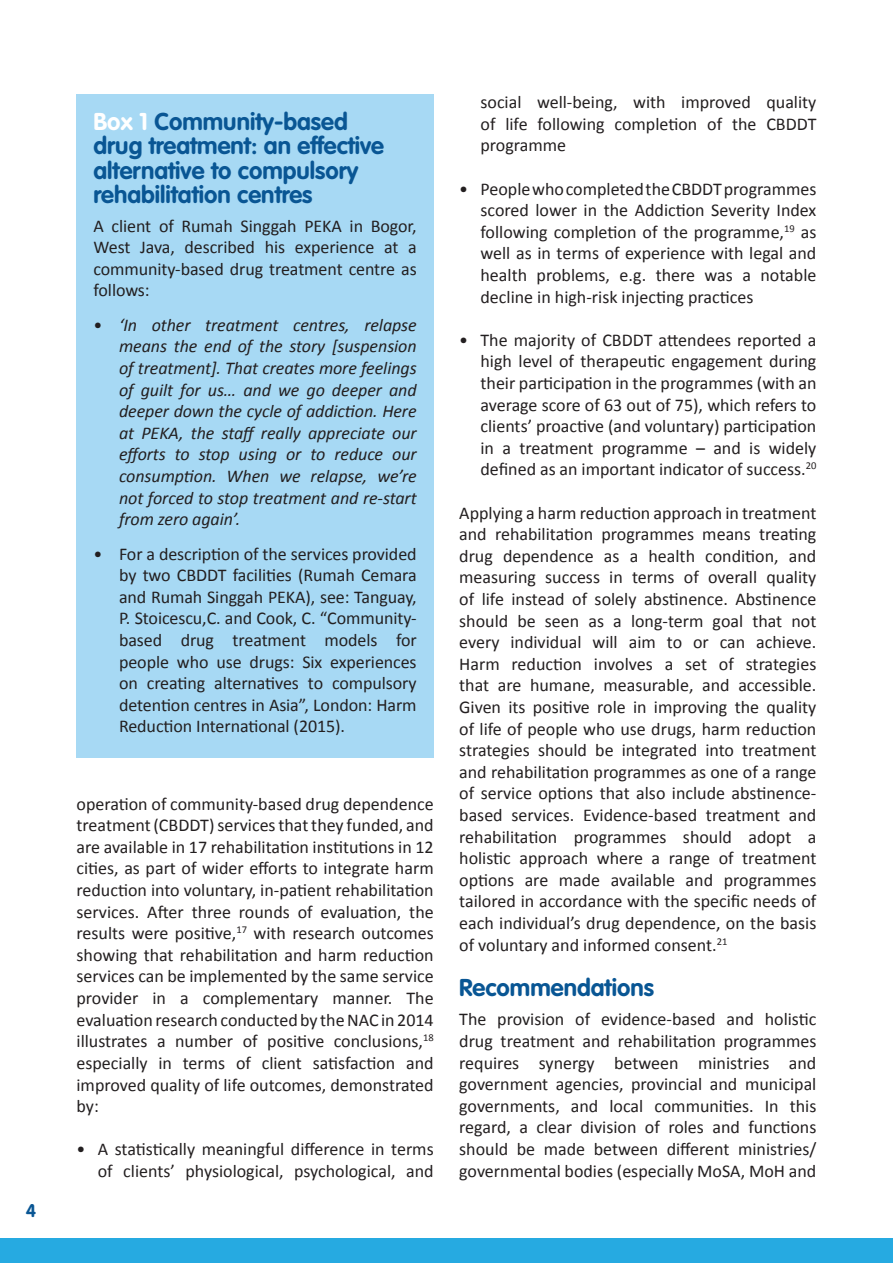
<style>
.page{position:relative;width:893px;height:1263px;background:#fff}
.page>*{position:absolute;margin:0;border:0;box-sizing:border-box;transform-origin:0 0}
.t1{font:700 24px/24px "VAG Rounded LT Pro";color:#095694}
.t2{font:18px/21.6px "Calibri";color:#231f20;text-align:justify}
.t3{font:italic 18px/21.6px "Calibri";letter-spacing:-.005em;color:#231f20;text-align:justify}
.t4{font:700 18px "VAG Rounded LT Pro";color:#095694}
.s1{color:#fff}
.s2{font-style:normal}
</style>
<div class="page">
<div style="left:0;top:1238px;width:893px;height:25px;background:#26aae1"></div>
<div style="left:77px;top:95px;width:357px;height:663px;background:#a7d9f4"></div>
<p class="t4" style="left:26px;top:1199px;width:12px">4</p>
<h1 class="t1" style="left:94px;top:110px;width:292px"><span class="s1">Box 1</span> Community-based drug treatment: an effective alternative to compulsory rehabilitation centres</h1>
<p class="t2" style="left:94px;top:215px;width:325px">A client of Rumah Singgah PEKA in Bogor, West Java, described his experience at a community-based drug treatment centre as follows:</p>
<p class="t3" style="left:119px;top:313px;width:299px;text-indent:-26px"><span class="s2">•</span> ‘In other treatment centres, relapse means the end of the story [suspension of treatment]. That creates more feelings of guilt for us… and we go deeper and deeper down the cycle of addiction. Here at PEKA, the staff really appreciate our efforts to stop using or to reduce our consumption. When we relapse, we’re not forced to stop treatment and re-start from zero again’.</p>
<p class="t2" style="left:119px;top:543px;width:299px;text-indent:-26px">• For a description of the services provided by two CBDDT facilities (Rumah Cemara and Rumah Singgah PEKA), see: Tanguay, P. Stoicescu,C. and Cook, C. “Community&shy;based drug treatment models for people who use drugs: Six experiences on creating alternatives to compulsory detention centres in Asia”, London: Harm Reduction International (2015).</p>
<p class="t2" style="left:77px;top:793px;width:359px">operation of community-based drug dependence treatment (CBDDT) services that they funded, and are available in 17 rehabilitation institutions in 12 cities, as part of wider efforts to integrate harm reduction into voluntary, in-patient rehabilitation services. After three rounds of evaluation, the results were positive,<sup>17</sup> with research outcomes showing that rehabilitation and harm reduction services can be implemented by the same service provider in a complementary manner. The evaluation research conducted by the NAC in 2014 illustrates a number of positive conclusions,<sup>18 </sup>especially in terms of client satisfaction and improved quality of life outcomes, demonstrated by:</p>
<p class="t2" style="left:77px;top:1138px;width:359px;text-align:right">• A statistically meaningful difference in terms of clients’ physiological, psychological, and</p>
<p class="t2" style="left:480px;top:91px;width:337px">social well-being, with improved quality of life following completion of the CBDDT programme</p>
<p class="t2" style="left:480px;top:178px;width:337px;text-indent:-21px">• People who completed the CBDDT programmes scored lower in the Addiction Severity Index following completion of the programme,<sup>19</sup> as well as in terms of experience with legal and health problems, e.g. there was a notable decline in high-risk injecting practices</p>
<p class="t2" style="left:480px;top:329px;width:337px;text-indent:-21px">• The majority of CBDDT attendees reported a high level of therapeutic engagement during their participation in the programmes (with an average score of 63 out of 75), which refers to clients’ proactive (and voluntary) participation in a treatment programme – and is widely defined as an important indicator of success.<sup>20</sup></p>
<p class="t2" style="left:459px;top:502px;width:359px">Applying a harm reduction approach in treatment and rehabilitation programmes means treating drug dependence as a health condition, and measuring success in terms of overall quality of life instead of solely abstinence. Abstinence should be seen as a long-term goal that not every individual will aim to or can achieve.<br>Harm reduction involves a set of strategies that are humane, measurable, and accessible.<br>Given its positive role in improving the quality of life of people who use drugs, harm reduction strategies should be integrated into treatment and rehabilitation programmes as one of a range of service options that also include abstinence&shy;based services. Evidence-based treatment and rehabilitation programmes should adopt a holistic approach where a range of treatment options are made available and programmes tailored in accordance with the specific needs of each individual’s drug dependence, on the basis of voluntary and informed consent.<sup>21</sup></p>
<h1 class="t1" style="left:459px;top:976px;width:196px">Recommendations</h1>
<p class="t2" style="left:459px;top:1008px;width:359px">The provision of evidence-based and holistic drug treatment and rehabilitation programmes requires synergy between ministries and government agencies, provincial and municipal governments, and local communities. In this regard, a clear division of roles and functions should be made between different ministries/ governmental bodies (especially MoSA, MoH and</p>
</div>
